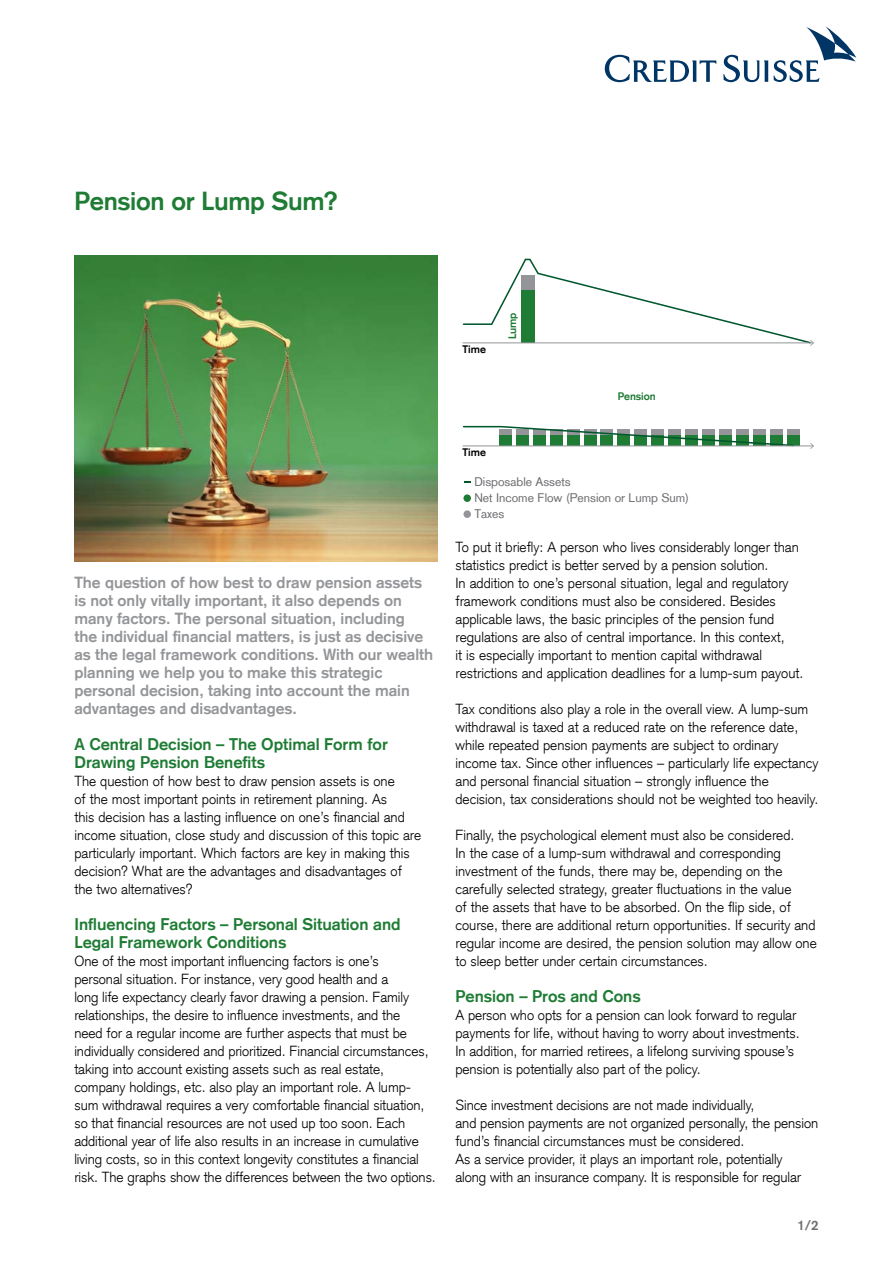
<style>
.page{position:relative;width:893px;height:1263px;background:#fff}
.page>*{position:absolute;margin:0;border:0;box-sizing:border-box;transform-origin:0 0}
.t1{font:700 25.5px "Credit Suisse Type";letter-spacing:-.01em;color:#1f7c34}
.t2{font:700 16.5px "Credit Suisse Type";color:#1f7c34}
.t3{font:700 15.75px/18px "Credit Suisse Type";color:#939598}
.t4{font:300 14.25px/18px "Credit Suisse Type";color:#000}
.t5{font:700 13.5px "Credit Suisse Type";color:#6d6e71}
.t6{font:12.15px/15.9px "Credit Suisse Type";color:#6d6e71}
.t7{font:700 10.65px "Credit Suisse Type";color:#1f7c34}
.t8{font:700 10.65px "Credit Suisse Type";color:#000}
</style>
<div class="page">
<svg style="left:464px;top:481px;width:6px;height:2px"></svg>
<hr style="left:463px;top:323px;width:29px;height:2px;background:#00572e">
<svg style="left:605px;top:26px;width:251px;height:56px"></svg>
<img style="left:74px;top:255px;width:363px;height:306px">
<hr style="left:463px;top:342px;width:350px;height:1px;background:#939598">
<svg style="left:490px;top:258px;width:324px;height:88px"></svg>
<div style="left:499px;top:429px;width:12px;height:6px;background:#939598"></div>
<div style="left:787px;top:429px;width:12px;height:6px;background:#939598"></div>
<div style="left:499px;top:435px;width:12px;height:10px;background:#1f7c34"></div>
<div style="left:787px;top:435px;width:12px;height:10px;background:#1f7c34"></div>
<svg style="left:500px;top:425px;width:295px;height:22px"></svg>
<hr style="left:464px;top:426px;width:37px;height:1px;background:#00572e">
<hr style="left:463px;top:445px;width:350px;height:1px;background:#939598">
<svg style="left:810px;top:443px;width:4px;height:6px"></svg>
<div style="left:463px;top:494px;width:8px;height:8px;background:#1f7c34;border-radius:50%"></div>
<div style="left:463px;top:510px;width:8px;height:8px;background:#939598;border-radius:50%"></div>
<h2 class="t1" style="left:74px;top:186px;width:265px">Pension or Lump Sum?</h2>
<h5 class="t3" style="left:74px;top:574px;width:349px">The question of how best to draw pension assets is not only vitally important, it also depends on many factors. The personal situation, including</h5>
<h5 class="t3" style="left:74px;top:628px;width:350px">the individual financial matters, is just as decisive</h5>
<h5 class="t3" style="left:74px;top:646px;width:360px">as the legal framework conditions. With our wealth planning we help you to make this strategic personal decision, taking into account the main advantages and disadvantages.</h5>
<p class="t2" style="left:74px;top:734px;width:315px">A Central Decision – The Optimal Form for</p>
<h4 class="t2" style="left:74px;top:752px;width:192px">Drawing Pension Benefits</h4>
<p class="t4" style="left:74px;top:772px;width:322px">The question of how best to draw pension assets is one</p>
<p class="t4" style="left:74px;top:790px;width:348px">of the most important points in retirement planning. As<br>this decision has a lasting influence on one’s financial and income situation, close study and discussion of this topic are particularly important. Which factors are key in making this decision? What are the advantages and disadvantages of the two alternatives?</p>
<p class="t2" style="left:74px;top:914px;width:328px">Influencing Factors – Personal Situation and</p>
<h4 class="t2" style="left:74px;top:932px;width:213px">Legal Framework Conditions</h4>
<p class="t4" style="left:74px;top:952px;width:363px">One of the most important influencing factors is one’s<br>personal situation. For instance, very good health and a<br>long life expectancy clearly favor drawing a pension. Family relationships, the desire to influence investments, and the<br>need for a regular income are further aspects that must be individually considered and prioritized. Financial circumstances, taking into account existing assets such as real estate, company holdings, etc. also play an important role. A lump&shy;sum withdrawal requires a very comfortable financial situation, so that financial resources are not used up too soon. Each additional year of life also results in an increase in cumulative living costs, so in this context longevity constitutes a financial risk. The graphs show the differences between the two options.</p>
<p class="t8" style="left:463px;top:343px;width:25px">Time</p>
<p class="t7" style="left:506px;top:339px;width:28px;rotate:-90deg">Lump</p>
<p class="t7" style="left:618px;top:390px;width:40px">Pension</p>
<p class="t8" style="left:463px;top:446px;width:25px">Time</p>
<p class="t6" style="left:474px;top:474px;width:98px">Disposable Assets</p>
<p class="t6" style="left:474px;top:490px;width:216px">Net Income Flow (Pension or Lump Sum)<br>Taxes</p>
<p class="t4" style="left:455px;top:538px;width:349px">To put it briefly: A person who lives considerably longer than statistics predict is better served by a pension solution.<br>In addition to one’s personal situation, legal and regulatory framework conditions must also be considered. Besides applicable laws, the basic principles of the pension fund regulations are also of central importance. In this context,<br>it is especially important to mention capital withdrawal restrictions and application deadlines for a lump-sum payout.</p>
<p class="t4" style="left:455px;top:700px;width:364px">Tax conditions also play a role in the overall view. A lump-sum withdrawal is taxed at a reduced rate on the reference date, while repeated pension payments are subject to ordinary income tax. Since other influences – particularly life expectancy and personal financial situation – strongly influence the decision, tax considerations should not be weighted too heavily.</p>
<p class="t4" style="left:455px;top:826px;width:363px">Finally, the psychological element must also be considered.<br>In the case of a lump-sum withdrawal and corresponding investment of the funds, there may be, depending on the carefully selected strategy, greater fluctuations in the value<br>of the assets that have to be absorbed. On the flip side, of course, there are additional return opportunities. If security and regular income are desired, the pension solution may allow one to sleep better under certain circumstances.</p>
<h4 class="t2" style="left:455px;top:986px;width:187px">Pension – Pros and Cons</h4>
<p class="t4" style="left:455px;top:1006px;width:346px">A person who opts for a pension can look forward to regular payments for life, without having to worry about investments.<br>In addition, for married retirees, a lifelong surviving spouse’s pension is potentially also part of the policy.</p>
<p class="t4" style="left:455px;top:1096px;width:364px">Since investment decisions are not made individually,<br>and pension payments are not organized personally, the pension fund’s financial circumstances must be considered.<br>As a service provider, it plays an important role, potentially<br>along with an insurance company. It is responsible for regular</p>
<p class="t5" style="left:797px;top:1217px;width:23px">1/2</p>
</div>
